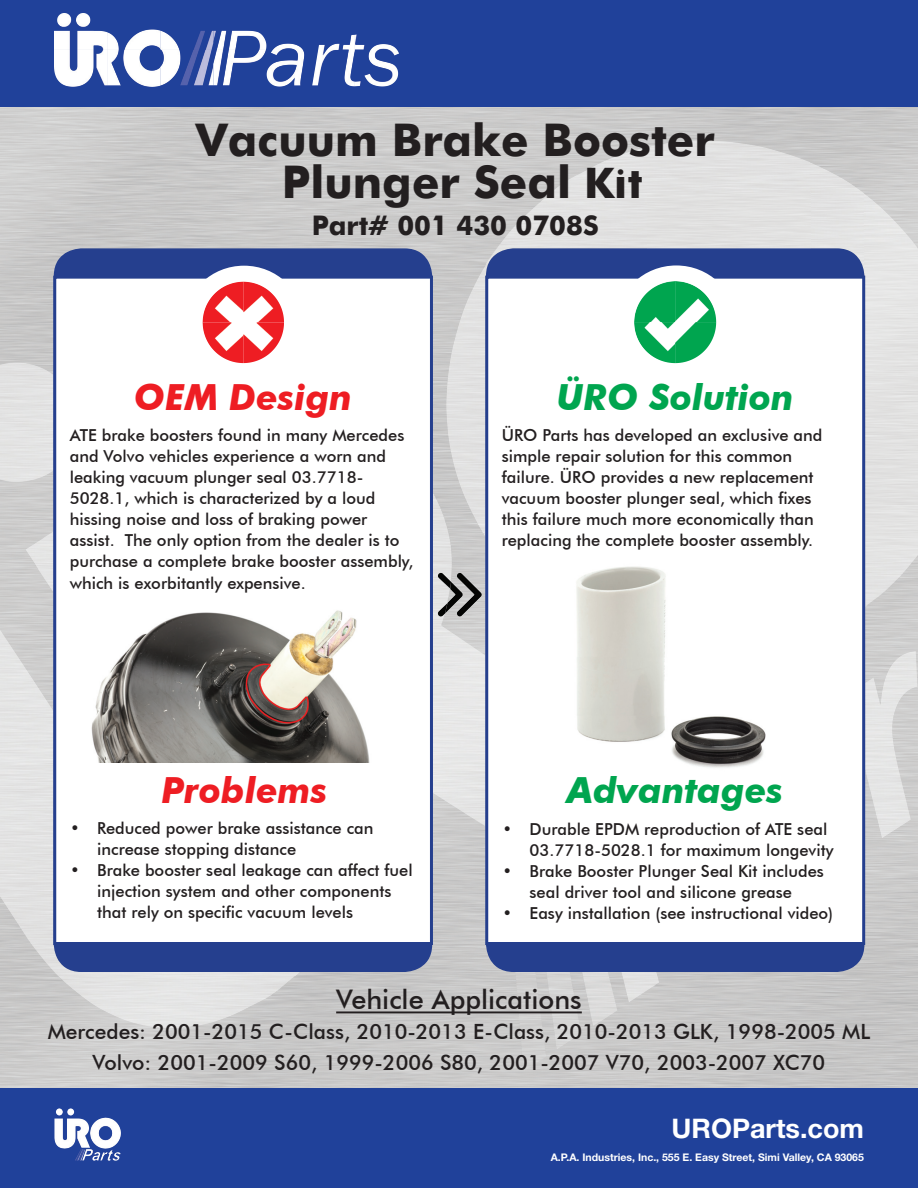
<style>
.page{position:relative;width:918px;height:1188px;background:#fff}
.page>*{position:absolute;margin:0;border:0;box-sizing:border-box;transform-origin:0 0}
.t1{font:700 45px/42px "Futura";color:#231f20;text-align:center}
.t2{font:italic 700 36px "Futura BT";color:#00a54f}
.t3{font:italic 700 36px "Futura BT";color:#ee1d23}
.t4{font:500 27px "Futura BT";color:#231f20}
.t5{font:700 27px "Futura";color:#231f20}
.t6{font:700 27px "Helvetica Neue LT Std";color:#fff}
.t7{font:500 21px/30px "Futura BT";color:#231f20;text-align:center}
.t8{font:500 16.5px/21px "Futura BT";color:#231f20}
.t9{font:700 10.5px "Helvetica Neue LT Std";color:#fff}
.s1{font-size:42px}
</style>
<div class="page">
<img style="left:0;top:107px;width:918px;height:982px">
<img style="left:58px;top:976px;width:46px;height:35px">
<img style="left:216px;top:976px;width:80px;height:45px">
<img style="left:621px;top:972px;width:38px;height:31px">
<img style="left:18px;top:924px;width:144px;height:52px">
<img style="left:162px;top:972px;width:138px;height:4px">
<img style="left:0;top:629px;width:53px;height:295px">
<img style="left:433px;top:558px;width:52px;height:269px">
<img style="left:865px;top:715px;width:46px;height:123px">
<img style="left:865px;top:558px;width:51px;height:94px">
<img style="left:0;top:362px;width:53px;height:231px">
<img style="left:446px;top:401px;width:8px;height:66px">
<div style="left:864px;top:245px;width:54px;height:313px;background:#e3e3e2"></div>
<img style="left:458px;top:264px;width:28px;height:62px">
<img style="left:486px;top:245px;width:162px;height:3px">
<div style="left:648px;top:192px;width:162px;height:56px;background:#e1e1e0"></div>
<img style="left:810px;top:162px;width:54px;height:86px">
<img style="left:500px;top:192px;width:51px;height:51px">
<img style="left:864px;top:193px;width:51px;height:52px">
<img style="left:637px;top:140px;width:63px;height:10px">
<img style="left:702px;top:140px;width:108px;height:53px">
<img style="left:519px;top:1021px;width:82px;height:33px">
<img style="left:582px;top:972px;width:10px;height:49px">
<div style="left:0;top:1089px;width:918px;height:99px;background:#20419a"></div>
<div style="left:54px;top:248px;width:378px;height:724px;background:#253f8e"></div>
<svg style="left:53px;top:276px;width:380px;height:669px"></svg>
<div style="left:0;top:0;width:918px;height:107px;background:#20419a"></div>
<div style="left:486px;top:248px;width:378px;height:724px;background:#253f8e"></div>
<svg style="left:485px;top:276px;width:380px;height:669px"></svg>
<svg style="left:617px;top:265px;width:118px;height:113px"></svg>
<img style="left:642px;top:281px;width:32px;height:17px">
<img style="left:675px;top:281px;width:41px;height:41px">
<img style="left:634px;top:322px;width:15px;height:32px">
<img style="left:675px;top:322px;width:33px;height:41px">
<img style="left:567px;top:560px;width:214px;height:215px">
<hr style="left:336px;top:1011px;width:246px;height:2px;background:#231f20">
<img style="left:76px;top:13px;width:14px;height:14px">
<img style="left:127px;top:29px;width:26px;height:15px">
<img style="left:160px;top:32px;width:19px;height:18px">
<img style="left:229px;top:31px;width:37px;height:19px">
<img style="left:96px;top:52px;width:6px;height:26px">
<img style="left:123px;top:50px;width:12px;height:31px">
<img style="left:180px;top:50px;width:32px;height:35px">
<img style="left:223px;top:50px;width:36px;height:35px">
<img style="left:271px;top:44px;width:17px;height:11px">
<img style="left:343px;top:38px;width:8px;height:47px">
<img style="left:355px;top:34px;width:29px;height:25px">
<svg style="left:185px;top:266px;width:118px;height:112px"></svg>
<img style="left:83px;top:598px;width:294px;height:164px">
<img style="left:212px;top:282px;width:30px;height:15px">
<img style="left:243px;top:282px;width:41px;height:40px">
<img style="left:203px;top:322px;width:11px;height:28px">
<img style="left:243px;top:322px;width:28px;height:41px">
<img style="left:451px;top:582px;width:6px;height:31px">
<img style="left:438px;top:573px;width:13px;height:42px">
<img style="left:457px;top:573px;width:17px;height:43px">
<svg style="left:56px;top:1108px;width:3px;height:5px"></svg>
<svg style="left:98px;top:1118px;width:8px;height:2px"></svg>
<img style="left:63px;top:1119px;width:5px;height:21px">
<h1 class="t1" style="left:196px;top:116px;width:520px">Vacuum Brake Booster<br>Plunger Seal <span class="s1">Kit</span></h1>
<h3 class="t5" style="left:312px;top:206px;width:289px">Part# 001 430 0708S</h3>
<h2 class="t3" style="left:134px;top:375px;width:220px">OEM Design</h2>
<p class="t8" style="left:70px;top:425px;width:345px">ATE brake boosters found in many Mercedes and Volvo vehicles experience a worn and leaking vacuum plunger seal 03.7718- 5028.1, which is characterized by a loud hissing noise and loss of braking power assist. The only option from the dealer is to purchase a complete brake booster assembly, which is exorbitantly expensive.</p>
<h2 class="t3" style="left:161px;top:768px;width:167px">Problems</h2>
<p class="t8" style="left:97px;top:818px;width:278px;text-indent:-27px">• Reduced power brake assistance can increase stopping distance</p>
<p class="t8" style="left:97px;top:860px;width:317px;text-indent:-27px">• Brake booster seal leakage can affect fuel injection system and other components that rely on specific vacuum levels</p>
<h2 class="t2" style="left:557px;top:375px;width:239px">ÜRO Solution</h2>
<p class="t8" style="left:502px;top:425px;width:322px">ÜRO Parts has developed an exclusive and simple repair solution for this common failure. ÜRO provides a new replacement vacuum booster plunger seal, which fixes this failure much more economically than replacing the complete booster assembly.</p>
<h2 class="t2" style="left:567px;top:769px;width:218px">Advantages</h2>
<p class="t8" style="left:530px;top:818px;width:305px;text-indent:-27px">• Durable EPDM reproduction of ATE seal<br>03.7718-5028.1 for maximum longevity</p>
<p class="t8" style="left:503px;top:860px;width:323px;text-align:center">• Brake Booster Plunger Seal Kit includes seal driver tool and silicone grease</p>
<p class="t8" style="left:503px;top:902px;width:332px">• Easy installation (see instructional video)</p>
<h3 class="t4" style="left:336px;top:983px;width:247px">Vehicle Applications</h3>
<p class="t7" style="left:48px;top:1017px;width:824px">Mercedes: 2001-2015 C-Class, 2010-2013 E-Class, 2010-2013 GLK, 1998-2005 ML<br>Volvo: 2001-2009 S60, 1999-2006 S80, 2001-2007 V70, 2003-2007 XC70</p>
<h3 class="t6" style="left:672px;top:1112px;width:194px">UROParts.com</h3>
<p class="t9" style="left:551px;top:1150px;width:315px">A.P.A. Industries, Inc., 555 E. Easy Street, Simi Valley, CA 93065</p>
</div>
